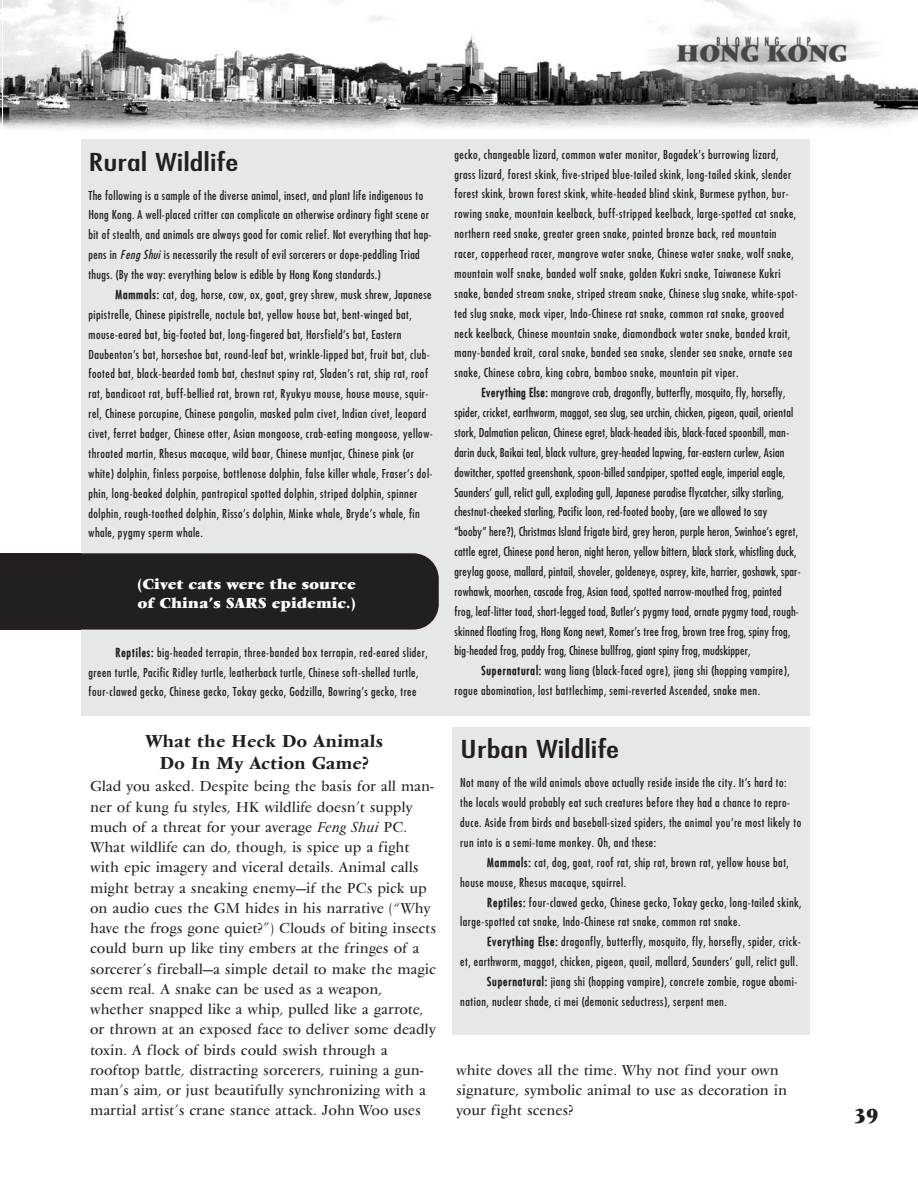
<style>
.page{position:relative;width:918px;height:1188px;background:#fff}
.page>*{position:absolute;margin:0;border:0;box-sizing:border-box;transform-origin:0 0}
.t1{font:24px "Fuji Extended";color:#231f20}
.t2{font:700 21px "Vendome T";color:#231f20}
.t3{font:500 18px/21.6px "Vendome T";color:#231f20;text-align:center}
.t4{font:15px/20.2px "Vendome T";color:#231f20}
.t5{font:700 15px/19.5px "Vendome T";color:#fff}
.t6{font:12px/19.8px "Fuji";color:#231f20}
.t7{font:12px/19.8px "Fuji";letter-spacing:-.025em;color:#231f20}
.s1{font-style:italic}
.s2{font-weight:700}
</style>
<div class="page">
<img style="left:4px;top:0;width:914px;height:129px">
<img style="left:0;top:0;width:1px;height:125px">
<div style="left:81px;top:139px;width:729px;height:577px;background:#e6e7e8"></div>
<div style="left:2px;top:553px;width:437px;height:77px;background:#231f20;border-radius:26px"></div>
<div style="left:453px;top:727px;width:357px;height:307px;background:#e6e7e8"></div>
<h1 class="t1" style="left:88px;top:151px;width:151px">Rural Wildlife</h1>
<p class="t6" style="left:88px;top:186px;width:345px">The following is a sample of the diverse animal, insect, and plant life indigenous to Hong Kong. A well-placed critter can complicate an otherwise ordinary fight scene or bit of stealth, and animals are always good for comic relief. Not everything that hap&shy;pens in <span class="s1">Feng Shui</span> is necessarily the result of evil sorcerers or dope-peddling Triad thugs. (By the way: everything below is edible by Hong Kong standards.)</p>
<p class="t6" style="left:88px;top:285px;width:346px;text-indent:27px"><span class="s2">Mammals:</span> cat, dog, horse, cow, ox, goat, grey shrew, musk shrew, Japanese pipistrelle, Chinese pipistrelle, noctule bat, yellow house bat, bent-winged bat, mouse-eared bat, big-footed bat, long-fingered bat, Horsfield’s bat, Eastern Daubenton’s bat, horseshoe bat, round-leaf bat, wrinkle-lipped bat, fruit bat, club&shy;footed bat, black-bearded tomb bat, chestnut spiny rat, Sladen’s rat, ship rat, roof rat, bandicoot rat, buff-bellied rat, brown rat, Ryukyu mouse, house mouse, squir&shy;rel, Chinese porcupine, Chinese pangolin, masked palm civet, Indian civet, leopard civet, ferret badger, Chinese otter, Asian mongoose, crab-eating mongoose, yellow&shy;throated martin, Rhesus macaque, wild boar, Chinese muntjac, Chinese pink (or white) dolphin, finless porpoise, bottlenose dolphin, false killer whale, Fraser’s dol&shy;phin, long-beaked dolphin, pantropical spotted dolphin, striped dolphin, spinner dolphin, rough-toothed dolphin, Risso’s dolphin, Minke whale, Bryde’s whale, fin whale, pygmy sperm whale.</p>
<p class="t5" style="left:137px;top:575px;width:220px">(Civet cats were the source of China’s SARS epidemic.)</p>
<p class="t6" style="left:88px;top:643px;width:341px;text-indent:27px"><span class="s2">Reptiles:</span> big-headed terrapin, three-banded box terrapin, red-eared slider, green turtle, Pacific Ridley turtle, leatherback turtle, Chinese soft-shelled turtle, four-clawed gecko, Chinese gecko, Tokay gecko, Godzilla, Bowring’s gecko, tree</p>
<h3 class="t3" style="left:145px;top:731px;width:239px">What the Heck Do Animals<br>Do In My Action Game?</h3>
<p class="t4" style="left:90px;top:777px;width:348px">Glad you asked. Despite being the basis for all man&shy;ner of kung fu styles, HK wildlife doesn’t supply much of a threat for your average <span class="s1">Feng Shui</span> PC.<br>What wildlife can do, though, is spice up a fight with epic imagery and viceral details. Animal calls might betray a sneaking enemy—if the PCs pick up on audio cues the GM hides in his narrative (“Why have the frogs gone quiet?”) Clouds of biting insects could burn up like tiny embers at the fringes of a sorcerer’s fireball—a simple detail to make the magic seem real. A snake can be used as a weapon, whether snapped like a whip, pulled like a garrote, or thrown at an exposed face to deliver some deadly toxin. A flock of birds could swish through a rooftop battle, distracting sorcerers, ruining a gun&shy;man’s aim, or just beautifully synchronizing with a martial artist’s crane stance attack. John Woo uses</p>
<p class="t6" style="left:454px;top:145px;width:345px">gecko, changeable lizard, common water monitor, Bogadek’s burrowing lizard, grass lizard, forest skink, five-striped blue-tailed skink, long-tailed skink, slender forest skink, brown forest skink, white-headed blind skink, Burmese python, bur&shy;rowing snake, mountain keelback, buff-stripped keelback, large-spotted cat snake, northern reed snake, greater green snake, painted bronze back, red mountain racer, copperhead racer, mangrove water snake, Chinese water snake, wolf snake, mountain wolf snake, banded wolf snake, golden Kukri snake, Taiwanese Kukri snake, banded stream snake, striped stream snake, Chinese slug snake, white-spot&shy;ted slug snake, mock viper, Indo-Chinese rat snake, common rat snake, grooved neck keelback, Chinese mountain snake, diamondback water snake, banded krait, many-banded krait, coral snake, banded sea snake, slender sea snake, ornate sea snake, Chinese cobra, king cobra, bamboo snake, mountain pit viper.</p>
<p class="t7" style="left:454px;top:384px;width:349px;text-indent:27px"><span class="s2">Everything Else:</span> mangrove crab, dragonfly, butterfly, mosquito, fly, horsefly, spider, cricket, earthworm, maggot, sea slug, sea urchin, chicken, pigeon, quail, oriental stork, Dalmatian pelican, Chinese egret, black-headed ibis, black-faced spoonbill, man&shy;darin duck, Baikai teal, black vulture, grey-headed lapwing, far-eastern curlew, Asian dowitcher, spotted greenshank, spoon-billed sandpiper, spotted eagle, imperial eagle, Saunders’ gull, relict gull, exploding gull, Japanese paradise flycatcher, silky starling, chestnut-cheeked starling, Pacific loon, red-footed booby, (are we allowed to say “booby” here?), Christmas Island frigate bird, grey heron, purple heron, Swinhoe’s egret, cattle egret, Chinese pond heron, night heron, yellow bittern, black stork, whistling duck, greylag goose, mallard, pintail, shoveler, goldeneye, osprey, kite, harrier, goshawk, spar&shy;rowhawk, moorhen, cascade frog, Asian toad, spotted narrow-mouthed frog, painted frog, leaf-litter toad, short-legged toad, Butler’s pygmy toad, ornate pygmy toad, rough&shy;skinned floating frog, Hong Kong newt, Romer’s tree frog, brown tree frog, spiny frog, big-headed frog, paddy frog, Chinese bullfrog, giant spiny frog, mudskipper,</p>
<p class="t6" style="left:454px;top:662px;width:337px;text-indent:27px"><span class="s2">Supernatural:</span> wang liang (black-faced ogre), jiang shi (hopping vampire), rogue abomination, lost battlechimp, semi-reverted Ascended, snake men.</p>
<h1 class="t1" style="left:460px;top:739px;width:161px">Urban Wildlife</h1>
<p class="t6" style="left:460px;top:774px;width:343px">Not many of the wild animals above actually reside inside the city. It’s hard to: the locals would probably eat such creatures before they had a chance to repro&shy;duce. Aside from birds and baseball-sized spiders, the animal you’re most likely to run into is a semi-tame monkey. Oh, and these:</p>
<p class="t6" style="left:460px;top:853px;width:330px;text-indent:27px"><span class="s2">Mammals:</span> cat, dog, goat, roof rat, ship rat, brown rat, yellow house bat, house mouse, Rhesus macaque, squirrel.</p>
<p class="t6" style="left:460px;top:893px;width:343px;text-indent:27px"><span class="s2">Reptiles:</span> four-clawed gecko, Chinese gecko, Tokay gecko, long-tailed skink, large-spotted cat snake, Indo-Chinese rat snake, common rat snake.</p>
<p class="t6" style="left:487px;top:933px;width:315px"><span class="s2">Everything Else:</span> dragonfly, butterfly, mosquito, fly, horsefly, spider, crick-</p>
<p class="t6" style="left:460px;top:953px;width:340px">et, earthworm, maggot, chicken, pigeon, quail, mallard, Saunders’ gull, relict gull.</p>
<p class="t6" style="left:487px;top:972px;width:312px"><span class="s2">Supernatural:</span> jiang shi (hopping vampire), concrete zombie, rogue abomi-</p>
<p class="t6" style="left:460px;top:992px;width:268px">nation, nuclear shade, ci mei (demonic seductress), serpent men.</p>
<p class="t4" style="left:456px;top:1061px;width:332px">white doves all the time. Why not find your own signature, symbolic animal to use as decoration in your fight scenes?</p>
<h2 class="t2" style="left:854px;top:1107px;width:26px">39</h2>
</div>
